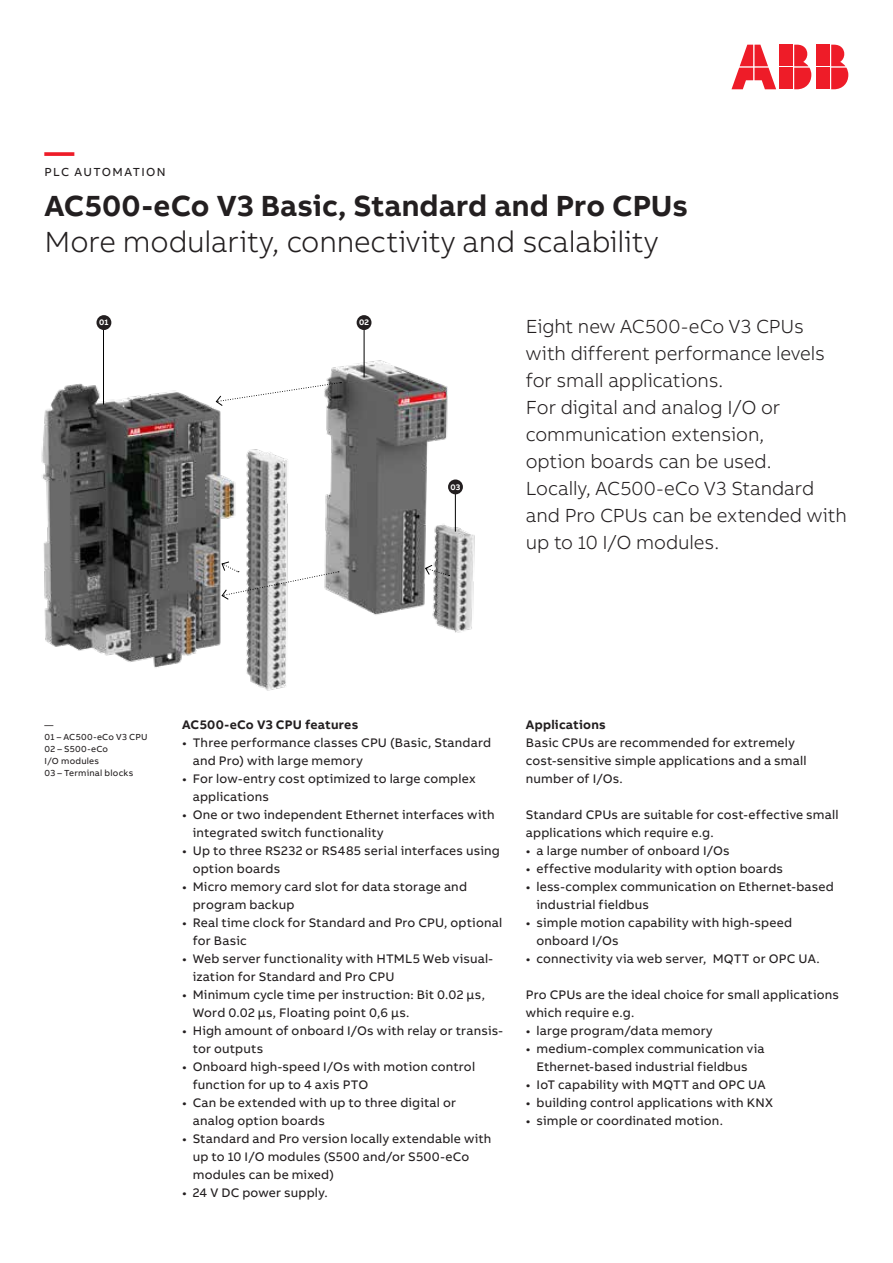
<style>
.page{position:relative;width:893px;height:1263px;background:#fff}
.page>*{position:absolute;margin:0;border:0;box-sizing:border-box;transform-origin:0 0}
.Subheadline_M_20pt_2{font:300 30px "AB Bvoice";letter-spacing:-.005em;color:#231f20}
.Headline_M_20pt_24pt{font:700 30px "AB Bvoice";letter-spacing:.005em;color:#231f20}
.Headline_M_20pt_24pt-2{font:700 30px "AB Bvoice";color:#ee1c28}
.Lead_13pt_18pt{font:300 19.5px/27px "AB Bvoice";letter-spacing:-.005em;color:#231f20}
.Copytext_8_5pt_12pt{font:12.75px/18px "AB Bvoice";letter-spacing:.015em;color:#231f20}
.Paragraph_Title_8_5p{font:700 12.75px "AB Bvoice";letter-spacing:.02em;color:#231f20}
.Category_M_8pt_9_6pt{font:12px "AB Bvoice";letter-spacing:.115em;color:#231f20}
.Caption_6pt_8pt{font:9px/12px "AB Bvoice";letter-spacing:.025em;color:#231f20}
.Reference_Point{font:700 8.25px "AB Bvoice";color:#fff}
</style>
<div class="page">
<div style="left:817px;top:45px;width:13px;height:21px;background:#ee1c28"></div>
<div style="left:817px;top:68px;width:13px;height:21px;background:#ee1c28"></div>
<svg style="left:831px;top:45px;width:17px;height:44px"></svg>
<svg style="left:731px;top:45px;width:45px;height:44px"></svg>
<div style="left:780px;top:45px;width:13px;height:21px;background:#ee1c28"></div>
<div style="left:780px;top:68px;width:13px;height:21px;background:#ee1c28"></div>
<svg style="left:794px;top:45px;width:17px;height:44px"></svg>
<img style="left:41px;top:329px;width:434px;height:362px">
<hr style="left:364px;top:321px;width:1px;height:56px;background:#000">
<hr style="left:103px;top:320px;width:1px;height:85px;background:#000">
<svg style="left:215px;top:382px;width:126px;height:25px"></svg>
<svg style="left:221px;top:561px;width:118px;height:39px"></svg>
<svg style="left:425px;top:564px;width:25px;height:12px"></svg>
<div style="left:96px;top:315px;width:15px;height:15px;background:#231f20;border-radius:50%"></div>
<div style="left:357px;top:315px;width:14px;height:15px;background:#231f20;border-radius:50%"></div>
<hr style="left:455px;top:485px;width:1px;height:47px;background:#000">
<div style="left:448px;top:479px;width:15px;height:15px;background:#231f20;border-radius:50%"></div>
<p class="Headline_M_20pt_24pt-2" style="left:45px;top:132px;width:31px">—</p>
<p class="Category_M_8pt_9_6pt" style="left:45px;top:165px;width:123px">PLC AUTOMATION</p>
<p class="Headline_M_20pt_24pt" style="left:45px;top:186px;width:645px">AC500-eCo V3 Basic, Standard and Pro CPUs</p>
<p class="Subheadline_M_20pt_2" style="left:45px;top:224px;width:615px">More modularity, connectivity and scalability</p>
<p class="Reference_Point" style="left:99px;top:317px;width:11px">01</p>
<p class="Reference_Point" style="left:359px;top:317px;width:12px">02</p>
<p class="Reference_Point" style="left:450px;top:482px;width:11px">03</p>
<p class="Lead_13pt_18pt" style="left:526px;top:313px;width:323px">Eight new AC500-eCo V3 CPUs with different performance levels for small applications.<br>For digital and analog I/O or communication extension,<br>option boards can be used.<br>Locally, AC500-eCo V3 Standard and Pro CPUs can be extended with up to 10 I/O modules.</p>
<p class="Caption_6pt_8pt" style="left:45px;top:719px;width:10px">—</p>
<p class="Caption_6pt_8pt" style="left:45px;top:731px;width:105px">01 – AC500-eCo V3 CPU</p>
<p class="Caption_6pt_8pt" style="left:45px;top:743px;width:65px">02 – S500-eCo<br>I/O modules</p>
<p class="Caption_6pt_8pt" style="left:45px;top:767px;width:90px">03 – Terminal blocks</p>
<p class="Paragraph_Title_8_5p" style="left:182px;top:716px;width:178px">AC500-eCo V3 CPU features</p>
<p class="Copytext_8_5pt_12pt" style="left:193px;top:733px;width:300px;text-indent:-11px">• Three performance classes CPU (Basic, Standard and Pro) with large memory</p>
<p class="Copytext_8_5pt_12pt" style="left:193px;top:769px;width:284px;text-indent:-11px">• For low-entry cost optimized to large complex applications</p>
<p class="Copytext_8_5pt_12pt" style="left:193px;top:805px;width:303px;text-indent:-11px">• One or two independent Ethernet interfaces with integrated switch functionality</p>
<p class="Copytext_8_5pt_12pt" style="left:193px;top:841px;width:309px;text-indent:-11px">• Up to three RS232 or RS485 serial interfaces using option boards</p>
<p class="Copytext_8_5pt_12pt" style="left:193px;top:877px;width:276px;text-indent:-11px">• Micro memory card slot for data storage and program backup</p>
<p class="Copytext_8_5pt_12pt" style="left:193px;top:913px;width:311px;text-indent:-11px">• Real time clock for Standard and Pro CPU, optional for Basic</p>
<p class="Copytext_8_5pt_12pt" style="left:193px;top:949px;width:302px;text-indent:-11px">• Web server functionality with HTML5 Web visual&shy;ization for Standard and Pro CPU</p>
<p class="Copytext_8_5pt_12pt" style="left:193px;top:985px;width:294px;text-indent:-11px">• Minimum cycle time per instruction: Bit 0.02 μs,<br>Word 0.02 μs, Floating point 0,6 μs.</p>
<p class="Copytext_8_5pt_12pt" style="left:193px;top:1021px;width:312px;text-indent:-11px">• High amount of onboard I/Os with relay or transis&shy;tor outputs</p>
<p class="Copytext_8_5pt_12pt" style="left:193px;top:1057px;width:284px;text-indent:-11px">• Onboard high-speed I/Os with motion control function for up to 4 axis PTO</p>
<p class="Copytext_8_5pt_12pt" style="left:193px;top:1093px;width:265px;text-indent:-11px">• Can be extended with up to three digital or analog option boards</p>
<p class="Copytext_8_5pt_12pt" style="left:193px;top:1129px;width:300px;text-indent:-11px">• Standard and Pro version locally extendable with up to 10 I/O modules (S500 and/or S500-eCo modules can be mixed)</p>
<p class="Copytext_8_5pt_12pt" style="left:182px;top:1183px;width:147px">• 24 V DC power supply.</p>
<p class="Paragraph_Title_8_5p" style="left:526px;top:716px;width:81px">Applications</p>
<p class="Copytext_8_5pt_12pt" style="left:526px;top:733px;width:282px">Basic CPUs are recommended for extremely cost-sensitive simple applications and a small number of I/Os.</p>
<p class="Copytext_8_5pt_12pt" style="left:526px;top:805px;width:314px">Standard CPUs are suitable for cost-effective small applications which require e.g.</p>
<p class="Copytext_8_5pt_12pt" style="left:526px;top:841px;width:205px">• a large number of onboard I/Os</p>
<p class="Copytext_8_5pt_12pt" style="left:526px;top:859px;width:259px">• effective modularity with option boards</p>
<p class="Copytext_8_5pt_12pt" style="left:536px;top:877px;width:299px;text-indent:-11px">• less-complex communication on Ethernet-based industrial fieldbus</p>
<p class="Copytext_8_5pt_12pt" style="left:536px;top:913px;width:257px;text-indent:-11px">• simple motion capability with high-speed onboard I/Os</p>
<p class="Copytext_8_5pt_12pt" style="left:526px;top:949px;width:295px">• connectivity via web server, MQTT or OPC UA.</p>
<p class="Copytext_8_5pt_12pt" style="left:526px;top:985px;width:315px">Pro CPUs are the ideal choice for small applications which require e.g.</p>
<p class="Copytext_8_5pt_12pt" style="left:526px;top:1021px;width:188px">• large program/data memory</p>
<p class="Copytext_8_5pt_12pt" style="left:526px;top:1039px;width:240px;text-align:center">• medium-complex communication via<br>Ethernet-based industrial fieldbus</p>
<p class="Copytext_8_5pt_12pt" style="left:526px;top:1075px;width:241px">• IoT capability with MQTT and OPC UA</p>
<p class="Copytext_8_5pt_12pt" style="left:526px;top:1093px;width:249px">• building control applications with KNX</p>
<p class="Copytext_8_5pt_12pt" style="left:526px;top:1111px;width:199px">• simple or coordinated motion.</p>
</div>
